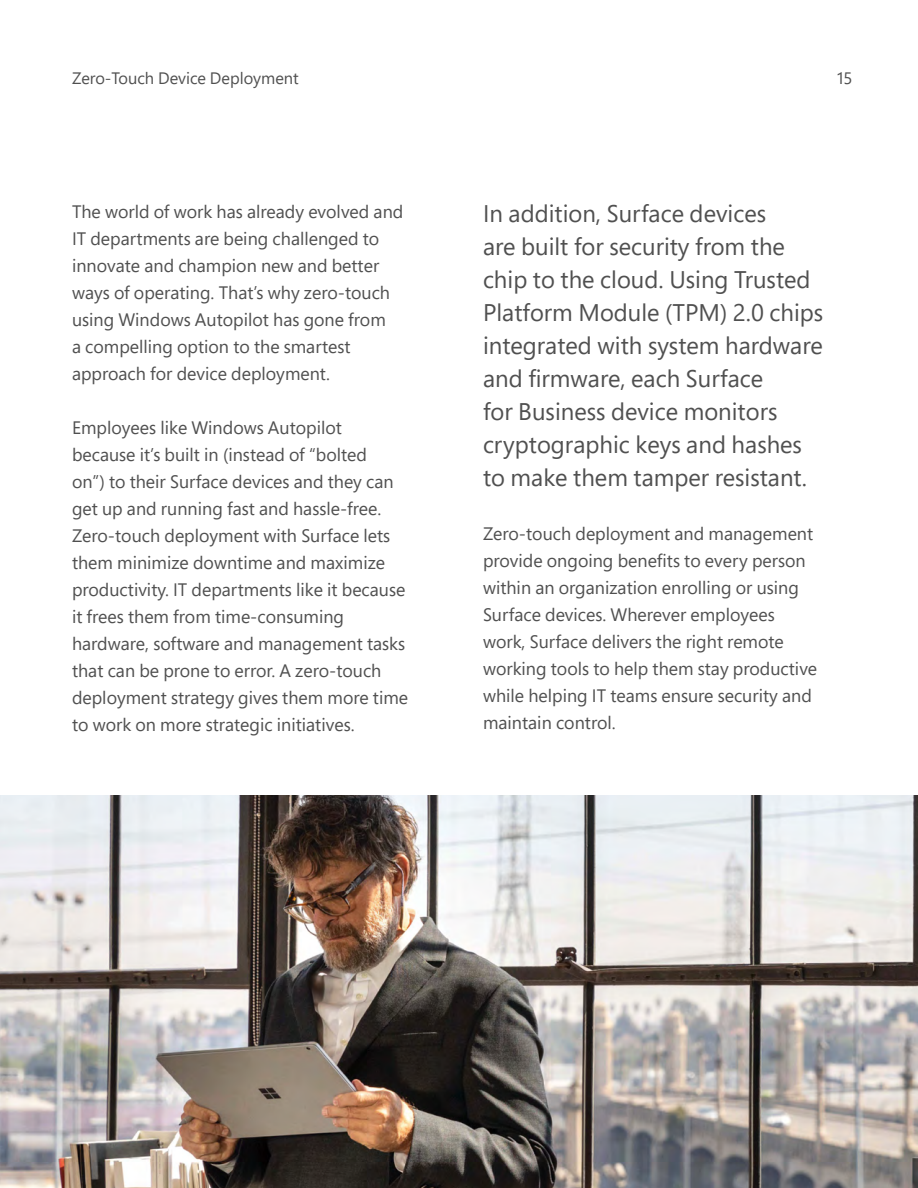
<style>
.page{position:relative;width:918px;height:1188px;background:#fff}
.page>*{position:absolute;margin:0;border:0;box-sizing:border-box;transform-origin:0 0}
.P_12{font:24px/33px "Segoe Pro";color:#505050}
.P_12-2{font:18px/27px "Segoe Pro";color:#505050}
.t1{font:16.5px "Segoe Pro";color:#505050}
</style>
<div class="page">
<img style="left:0;top:795px;width:918px;height:393px">
<p class="t1" style="left:72px;top:67px;width:228px">Zero-Touch Device Deployment</p>
<p class="t1" style="left:837px;top:67px;width:17px">15</p>
<p class="P_12-2" style="left:72px;top:197px;width:333px">The world of work has already evolved and IT departments are being challenged to innovate and champion new and better ways of operating. That’s why zero-touch using Windows Autopilot has gone from<br>a compelling option to the smartest approach for device deployment.</p>
<p class="P_12-2" style="left:72px;top:413px;width:338px">Employees like Windows Autopilot because it’s built in (instead of “bolted<br>on”) to their Surface devices and they can get up and running fast and hassle-free.<br>Zero-touch deployment with Surface lets them minimize downtime and maximize productivity. IT departments like it because it frees them from time-consuming hardware, software and management tasks that can be prone to error. A zero-touch deployment strategy gives them more time to work on more strategic initiatives.</p>
<p class="P_12" style="left:483px;top:196px;width:342px">In addition, Surface devices<br>are built for security from the chip to the cloud. Using Trusted<br>Platform Module (TPM) 2.0 chips integrated with system hardware and firmware, each Surface<br>for Business device monitors cryptographic keys and hashes to make them tamper resistant.</p>
<p class="P_12-2" style="left:483px;top:520px;width:336px">Zero-touch deployment and management provide ongoing benefits to every person within an organization enrolling or using Surface devices. Wherever employees work, Surface delivers the right remote working tools to help them stay productive while helping IT teams ensure security and maintain control.</p>
</div>
